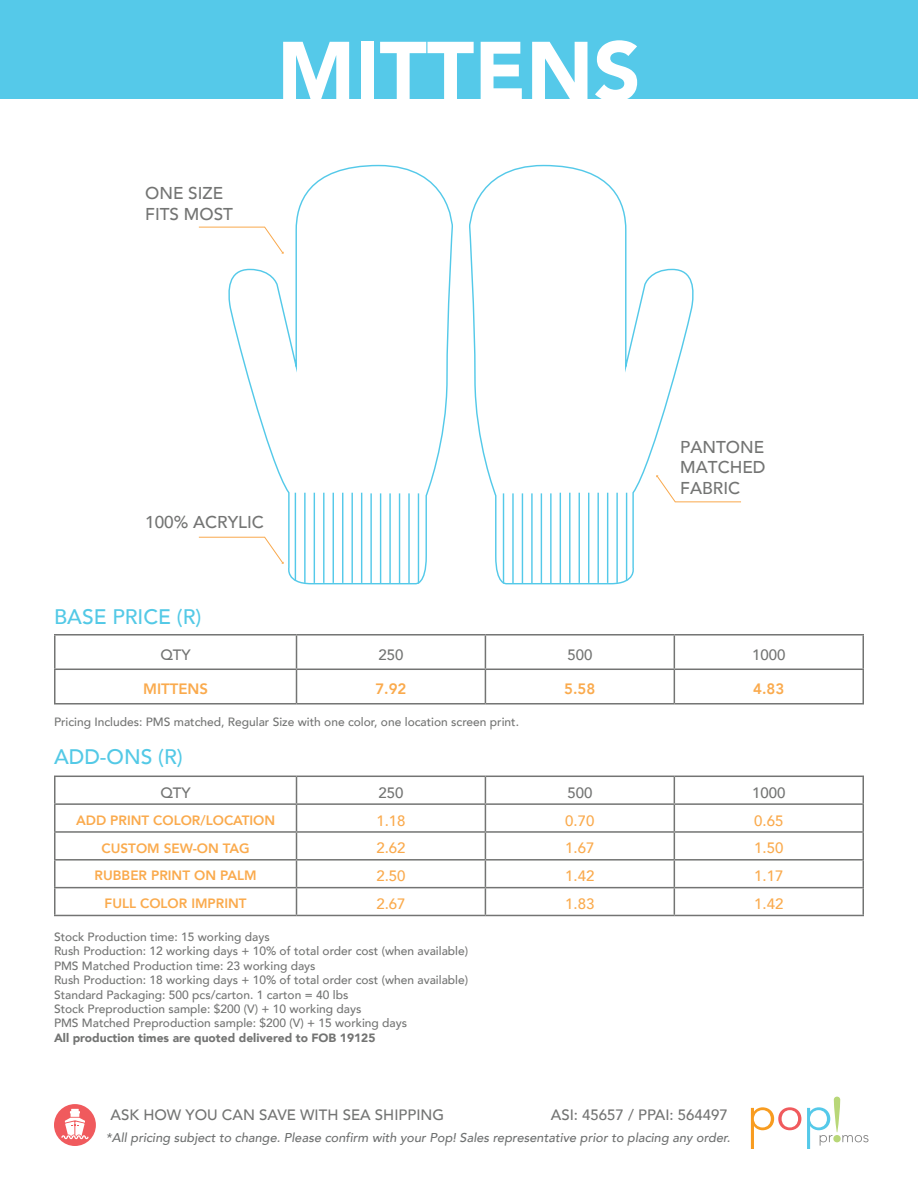
<style>
.page{position:relative;width:918px;height:1188px;background:#fff}
.page>*{position:absolute;margin:0;border:0;box-sizing:border-box;transform-origin:0 0}
.t1{font:900 82.5px "Avenir";color:#fff}
.t2{font:500 21px "Avenir";color:#53c9e6}
.t3{font:500 17.1px/20.5px "Avenir";color:#737473;text-align:justify}
.t4{font:500 15px "Avenir";color:#737473}
.t5{font:500 15px "Avenir";color:#faaa4d}
.t6{font:800 15px "Avenir";color:#faaa4d}
.t7{font:800 13.5px "Avenir";color:#faaa4d}
.t8{font:italic 500 12.75px "Avenir";color:#6f7171}
.t9{font:500 12px/14.4px "Avenir";color:#737473}
.t10{font:900 12px "Avenir";color:#737473}
</style>
<div class="page">
<div style="left:0;top:0;width:918px;height:99px;background:#55c9e9"></div>
<svg style="left:54px;top:1104px;width:42px;height:42px"></svg>
<svg style="left:751px;top:1107px;width:50px;height:42px"></svg>
<div style="left:833px;top:1135px;width:8px;height:7px;background:#b8d778;border-radius:50%"></div>
<svg style="left:834px;top:1097px;width:6px;height:36px"></svg>
<svg style="left:807px;top:1107px;width:26px;height:42px"></svg>
<svg style="left:842px;top:1135px;width:26px;height:7px"></svg>
<svg style="left:696px;top:501px;width:45px;height:2px"></svg>
<svg style="left:198px;top:226px;width:28px;height:2px"></svg>
<svg style="left:198px;top:536px;width:28px;height:2px"></svg>
<svg style="left:226px;top:164px;width:227px;height:421px"></svg>
<hr style="left:295px;top:493px;width:1px;height:87px;background:#54c9e9">
<hr style="left:304px;top:493px;width:2px;height:90px;background:#54c9e9">
<hr style="left:314px;top:493px;width:1px;height:90px;background:#54c9e9">
<hr style="left:323px;top:493px;width:2px;height:90px;background:#54c9e9">
<hr style="left:333px;top:493px;width:1px;height:90px;background:#54c9e9">
<hr style="left:342px;top:493px;width:1px;height:90px;background:#54c9e9">
<hr style="left:351px;top:493px;width:2px;height:90px;background:#54c9e9">
<hr style="left:361px;top:493px;width:1px;height:90px;background:#54c9e9">
<hr style="left:370px;top:493px;width:2px;height:91px;background:#54c9e9">
<hr style="left:380px;top:493px;width:1px;height:91px;background:#54c9e9">
<hr style="left:389px;top:493px;width:2px;height:91px;background:#54c9e9">
<hr style="left:399px;top:493px;width:1px;height:91px;background:#54c9e9">
<hr style="left:408px;top:493px;width:2px;height:91px;background:#54c9e9">
<hr style="left:418px;top:493px;width:1px;height:91px;background:#54c9e9">
<svg style="left:469px;top:164px;width:227px;height:421px"></svg>
<hr style="left:626px;top:493px;width:1px;height:87px;background:#54c9e9">
<hr style="left:616px;top:493px;width:2px;height:90px;background:#54c9e9">
<hr style="left:607px;top:493px;width:1px;height:90px;background:#54c9e9">
<hr style="left:597px;top:493px;width:2px;height:90px;background:#54c9e9">
<hr style="left:588px;top:493px;width:1px;height:90px;background:#54c9e9">
<hr style="left:579px;top:493px;width:1px;height:90px;background:#54c9e9">
<hr style="left:569px;top:493px;width:2px;height:90px;background:#54c9e9">
<hr style="left:560px;top:493px;width:1px;height:90px;background:#54c9e9">
<hr style="left:550px;top:493px;width:2px;height:91px;background:#54c9e9">
<hr style="left:541px;top:493px;width:1px;height:91px;background:#54c9e9">
<hr style="left:531px;top:493px;width:2px;height:91px;background:#54c9e9">
<hr style="left:522px;top:493px;width:1px;height:91px;background:#54c9e9">
<hr style="left:512px;top:493px;width:2px;height:91px;background:#54c9e9">
<hr style="left:503px;top:493px;width:1px;height:91px;background:#54c9e9">
<hr style="left:485px;top:636px;width:1px;height:33px;background:#737473">
<hr style="left:674px;top:636px;width:1px;height:33px;background:#737473">
<hr style="left:863px;top:636px;width:1px;height:33px;background:#737473">
<hr style="left:297px;top:669px;width:188px;height:1px;background:#737473">
<hr style="left:485px;top:669px;width:189px;height:1px;background:#737473">
<hr style="left:485px;top:670px;width:1px;height:33px;background:#737473">
<hr style="left:674px;top:669px;width:190px;height:1px;background:#737473">
<hr style="left:674px;top:670px;width:1px;height:33px;background:#737473">
<hr style="left:863px;top:670px;width:1px;height:33px;background:#737473">
<hr style="left:54px;top:703px;width:243px;height:2px;background:#737473">
<hr style="left:297px;top:703px;width:188px;height:2px;background:#737473">
<hr style="left:485px;top:703px;width:189px;height:2px;background:#737473">
<hr style="left:674px;top:703px;width:190px;height:2px;background:#737473">
<hr style="left:297px;top:634px;width:188px;height:2px;background:#737473">
<hr style="left:485px;top:634px;width:189px;height:2px;background:#737473">
<hr style="left:674px;top:634px;width:190px;height:2px;background:#737473">
<hr style="left:54px;top:669px;width:243px;height:1px;background:#737473">
<hr style="left:54px;top:634px;width:243px;height:2px;background:#737473">
<hr style="left:54px;top:636px;width:2px;height:33px;background:#737473">
<hr style="left:296px;top:636px;width:1px;height:33px;background:#737473">
<hr style="left:54px;top:670px;width:2px;height:33px;background:#737473">
<hr style="left:296px;top:670px;width:1px;height:33px;background:#737473">
<hr style="left:297px;top:803px;width:188px;height:2px;background:#737473">
<hr style="left:485px;top:803px;width:189px;height:2px;background:#737473">
<hr style="left:674px;top:803px;width:190px;height:2px;background:#737473">
<hr style="left:54px;top:831px;width:243px;height:2px;background:#737473">
<hr style="left:297px;top:831px;width:188px;height:2px;background:#737473">
<hr style="left:485px;top:831px;width:189px;height:2px;background:#737473">
<hr style="left:674px;top:831px;width:190px;height:2px;background:#737473">
<hr style="left:54px;top:859px;width:243px;height:2px;background:#737473">
<hr style="left:297px;top:859px;width:188px;height:2px;background:#737473">
<hr style="left:485px;top:859px;width:189px;height:2px;background:#737473">
<hr style="left:674px;top:859px;width:190px;height:2px;background:#737473">
<hr style="left:54px;top:887px;width:243px;height:1px;background:#737473">
<hr style="left:297px;top:887px;width:188px;height:1px;background:#737473">
<hr style="left:485px;top:887px;width:189px;height:1px;background:#737473">
<svg style="left:485px;top:777px;width:1px;height:138px"></svg>
<hr style="left:674px;top:887px;width:190px;height:1px;background:#737473">
<svg style="left:674px;top:777px;width:1px;height:138px"></svg>
<svg style="left:863px;top:777px;width:1px;height:138px"></svg>
<hr style="left:54px;top:915px;width:243px;height:1px;background:#737473">
<hr style="left:297px;top:915px;width:188px;height:1px;background:#737473">
<hr style="left:485px;top:915px;width:189px;height:1px;background:#737473">
<hr style="left:674px;top:915px;width:190px;height:1px;background:#737473">
<hr style="left:297px;top:776px;width:188px;height:1px;background:#737473">
<hr style="left:485px;top:776px;width:189px;height:1px;background:#737473">
<hr style="left:674px;top:776px;width:190px;height:1px;background:#737473">
<hr style="left:54px;top:803px;width:243px;height:2px;background:#737473">
<hr style="left:54px;top:776px;width:243px;height:1px;background:#737473">
<hr style="left:54px;top:777px;width:2px;height:26px;background:#737473">
<hr style="left:54px;top:805px;width:2px;height:26px;background:#737473">
<hr style="left:54px;top:833px;width:2px;height:26px;background:#737473">
<hr style="left:54px;top:861px;width:2px;height:26px;background:#737473">
<hr style="left:54px;top:888px;width:2px;height:27px;background:#737473">
<svg style="left:296px;top:777px;width:1px;height:138px"></svg>
<h3 class="t3" style="left:145px;top:183px;width:89px">ONE SIZE<br>FITS MOST</h3>
<h1 class="t1" style="left:277px;top:38px;width:365px">MITTENS</h1>
<h3 class="t3" style="left:145px;top:512px;width:120px">100% ACRYLIC</h3>
<h2 class="t2" style="left:54px;top:607px;width:149px">BASE PRICE (R)</h2>
<h3 class="t3" style="left:680px;top:436px;width:87px">PANTONE MATCHED FABRIC</h3>
<p class="t4" style="left:160px;top:648px;width:32px">QTY</p>
<p class="t4" style="left:378px;top:648px;width:27px">250</p>
<p class="t4" style="left:567px;top:648px;width:27px">500</p>
<p class="t4" style="left:752px;top:648px;width:35px">1000</p>
<p class="t6" style="left:143px;top:680px;width:66px">MITTENS</p>
<p class="t6" style="left:375px;top:680px;width:33px">7.92</p>
<p class="t6" style="left:564px;top:680px;width:33px">5.58</p>
<p class="t6" style="left:753px;top:680px;width:33px">4.83</p>
<p class="t9" style="left:54px;top:716px;width:467px">Pricing Includes: PMS matched, Regular Size with one color, one location screen print.</p>
<h2 class="t2" style="left:54px;top:748px;width:130px">ADD-ONS (R)</h2>
<p class="t4" style="left:160px;top:786px;width:32px">QTY</p>
<p class="t4" style="left:378px;top:786px;width:27px">250</p>
<p class="t4" style="left:567px;top:786px;width:27px">500</p>
<p class="t4" style="left:752px;top:786px;width:35px">1000</p>
<p class="t7" style="left:76px;top:812px;width:201px">ADD PRINT COLOR/LOCATION</p>
<p class="t5" style="left:376px;top:814px;width:31px">1.18</p>
<p class="t5" style="left:565px;top:814px;width:31px">0.70</p>
<p class="t5" style="left:754px;top:814px;width:31px">0.65</p>
<p class="t7" style="left:102px;top:840px;width:150px">CUSTOM SEW-ON TAG</p>
<p class="t5" style="left:376px;top:842px;width:31px">2.62</p>
<p class="t5" style="left:565px;top:842px;width:31px">1.67</p>
<p class="t5" style="left:754px;top:842px;width:31px">1.50</p>
<p class="t7" style="left:95px;top:868px;width:163px">RUBBER PRINT ON PALM</p>
<p class="t5" style="left:376px;top:869px;width:31px">2.50</p>
<p class="t5" style="left:565px;top:869px;width:31px">1.42</p>
<p class="t5" style="left:754px;top:869px;width:31px">1.17</p>
<p class="t7" style="left:105px;top:896px;width:144px">FULL COLOR IMPRINT</p>
<p class="t5" style="left:376px;top:897px;width:31px">2.67</p>
<p class="t5" style="left:565px;top:897px;width:31px">1.83</p>
<p class="t5" style="left:754px;top:897px;width:31px">1.42</p>
<p class="t9" style="left:54px;top:931px;width:416px">Stock Production time: 15 working days<br>Rush Production: 12 working days + 10% of total order cost (when available)<br>PMS Matched Production time: 23 working days<br>Rush Production: 18 working days + 10% of total order cost (when available)<br>Standard Packaging: 500 pcs/carton. 1 carton = 40 lbs<br>Stock Preproduction sample: $200 (V) + 10 working days<br>PMS Matched Preproduction sample: $200 (V) + 15 working days</p>
<p class="t10" style="left:54px;top:1033px;width:323px">All production times are quoted delivered to FOB 19125</p>
<p class="t4" style="left:551px;top:1106px;width:179px">ASI: 45657 / PPAI: 564497</p>
<p class="t4" style="left:111px;top:1106px;width:335px">ASK HOW YOU CAN SAVE WITH SEA SHIPPING</p>
<p class="t8" style="left:106px;top:1132px;width:626px">*All pricing subject to change. Please confirm with your Pop! Sales representative prior to placing any order.</p>
</div>
